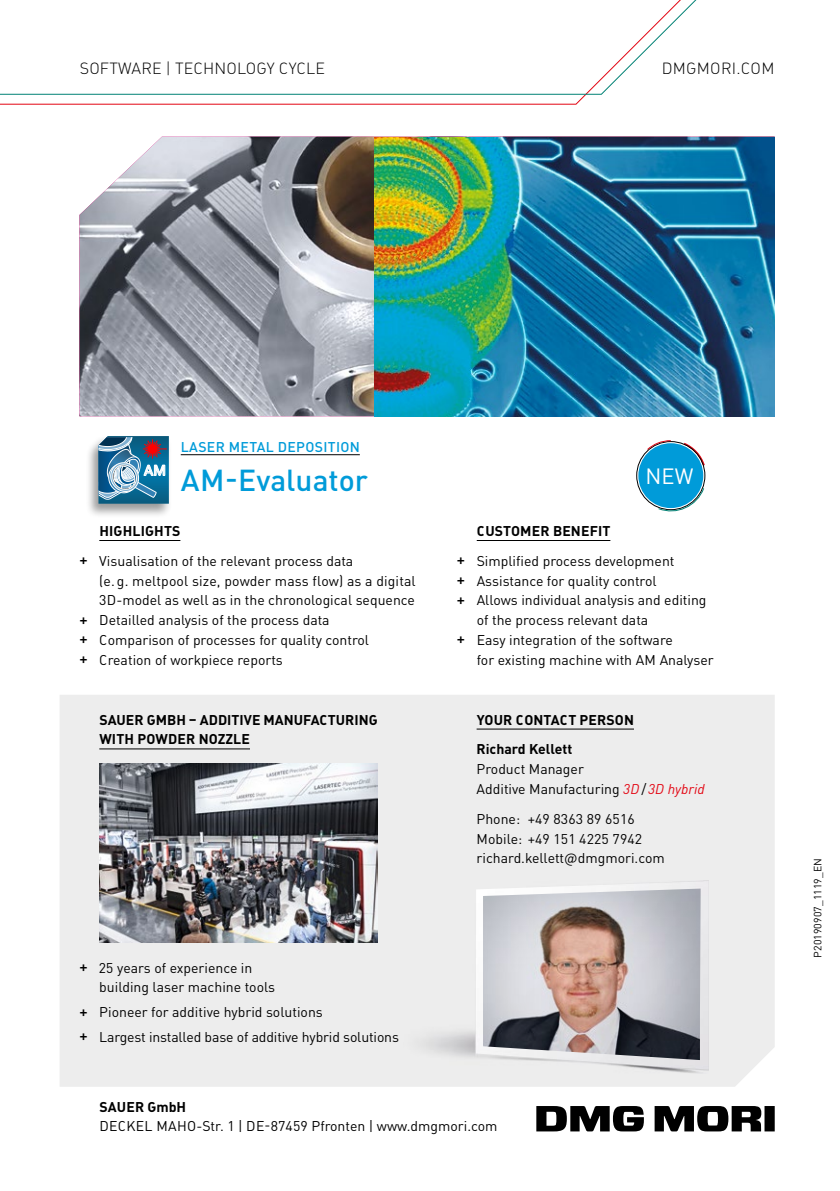
<style>
.page{position:relative;width:840px;height:1191px;background:#fff}
.page>*{position:absolute;margin:0;border:0;box-sizing:border-box;transform-origin:0 0}
.t1{font:500 30px "DIN Pro";color:#009bd9}
.t2{font:21.8px "DIN Pro";color:#fff}
.t3{font:300 16px "DIN Pro";letter-spacing:.01em;color:#000}
.t4{font:500 14.2px "Roboto";color:#fff}
.t5{font:14px/19.8px "DIN Pro";color:#000}
.t6{font:700 14px/19.8px "DIN Pro";color:#000}
.t7{font:500 14px "DIN Pro";letter-spacing:.025em;color:#009bd9}
.t8{font:10.4px "DIN Pro";letter-spacing:.01em;color:#000}
.s1{font-weight:700}
.s2{font-weight:500;font-size:15.4px}
.s3{font-style:italic;color:#e30613}
</style>
<div class="page">
<svg style="left:0;top:95px;width:586px;height:10px"></svg>
<svg style="left:0;top:0;width:697px;height:95px"></svg>
<svg style="left:654px;top:1106px;width:120px;height:25px"></svg>
<svg style="left:536px;top:1106px;width:107px;height:25px"></svg>
<div style="left:60px;top:695px;width:714px;height:391px;background:#ededed"></div>
<hr style="left:99px;top:748px;width:151px;height:1px;background:#000">
<hr style="left:476px;top:728px;width:157px;height:1px;background:#000">
<hr style="left:181px;top:454px;width:178px;height:1px;background:#000">
<div style="left:86px;top:434px;width:86px;height:84px;background:#000;opacity:.4"></div>
<svg style="left:98px;top:436px;width:71px;height:67px"></svg>
<hr style="left:99px;top:540px;width:81px;height:1px;background:#000">
<hr style="left:476px;top:540px;width:134px;height:1px;background:#000">
<img style="left:79px;top:137px;width:295px;height:279px">
<img style="left:374px;top:137px;width:400px;height:280px">
<svg style="left:681px;top:442px;width:24px;height:25px"></svg>
<div style="left:638px;top:443px;width:64px;height:65px;background:#009bd9;border-radius:50%"></div>
<svg style="left:647px;top:440px;width:24px;height:10px"></svg>
<svg style="left:657px;top:488px;width:46px;height:24px"></svg>
<img style="left:403px;top:881px;width:305px;height:192px">
<img style="left:475px;top:881px;width:233px;height:188px">
<img style="left:482px;top:888px;width:218px;height:172px">
<img style="left:99px;top:763px;width:278px;height:180px">
<p class="t3" style="left:80px;top:57px;width:247px">SOFTWARE | TECHNOLOGY CYCLE</p>
<p class="t3" style="left:661px;top:57px;width:114px">DMGMORI.COM</p>
<p class="t4" style="left:144px;top:460px;width:23px">AM</p>
<p class="t7" style="left:181px;top:436px;width:181px">LASER METAL DEPOSITION</p>
<h1 class="t1" style="left:181px;top:457px;width:188px">AM-Evaluator</h1>
<p class="t5" style="left:79px;top:515px;width:275px;line-height:29.8px;text-indent:20px"><span class="s1">HIGHLIGHTS<br></span><span class="s2">+</span> Visualisation of the relevant process data</p>
<p class="t5" style="left:99px;top:570px;width:318px">(e. g. meltpool size, powder mass flow) as a digital</p>
<p class="t5" style="left:99px;top:589px;width:317px">3D-model as well as in the chronological sequence</p>
<p class="t5" style="left:79px;top:609px;width:251px"><span class="s2">+</span> Detailled analysis of the process data</p>
<p class="t5" style="left:79px;top:629px;width:291px"><span class="s2">+</span> Comparison of processes for quality control</p>
<p class="t5" style="left:79px;top:649px;width:205px"><span class="s2">+</span> Creation of workpiece reports</p>
<p class="t6" style="left:99px;top:708px;width:279px">SAUER GMBH – ADDITIVE MANUFACTURING<br>WITH POWDER NOZZLE</p>
<p class="t5" style="left:99px;top:956px;width:177px;text-indent:-20px"><span class="s2">+</span> 25 years of experience in building laser machine tools</p>
<p class="t5" style="left:79px;top:999px;width:321px;line-height:24.8px"><span class="s2">+</span> Pioneer for additive hybrid solutions<br><span class="s2">+</span> Largest installed base of additive hybrid solutions</p>
<h2 class="t2" style="left:645px;top:459px;width:50px">NEW</h2>
<p class="t5" style="left:456px;top:515px;width:219px;line-height:29.8px;text-indent:20px"><span class="s1">CUSTOMER BENEFIT<br></span><span class="s2">+</span> Simplified process development</p>
<p class="t5" style="left:456px;top:570px;width:201px"><span class="s2">+</span> Assistance for quality control</p>
<p class="t5" style="left:456px;top:589px;width:251px"><span class="s2">+</span> Allows individual analysis and editing</p>
<p class="t5" style="left:476px;top:609px;width:173px">of the process relevant data</p>
<p class="t5" style="left:456px;top:629px;width:217px"><span class="s2">+</span> Easy integration of the software</p>
<p class="t5" style="left:476px;top:649px;width:238px">for existing machine with AM Analyser</p>
<p class="t6" style="left:476px;top:703px;width:159px;line-height:29.8px">YOUR CONTACT PERSON<br>Richard Kellett</p>
<p class="t5" style="left:476px;top:758px;width:229px">Product Manager<br>Additive Manufacturing <span class="s3">3D</span>/ <span class="s3">3D hybrid</span></p>
<p class="t5" style="left:476px;top:808px;width:189px">Phone: +49 8363 89 6516<br>Mobile: +49 151 4225 7942 richard.kellett@dmgmori.com</p>
<p class="t6" style="left:99px;top:1095px;width:88px">SAUER GmbH</p>
<p class="t5" style="left:99px;top:1115px;width:399px">DECKEL MAHO-Str. 1 | DE-87459 Pfronten | www.dmgmori.com</p>
<p class="t8" style="left:809px;top:957px;width:101px;rotate:-90deg">P20190907_1119_EN</p>
</div>
